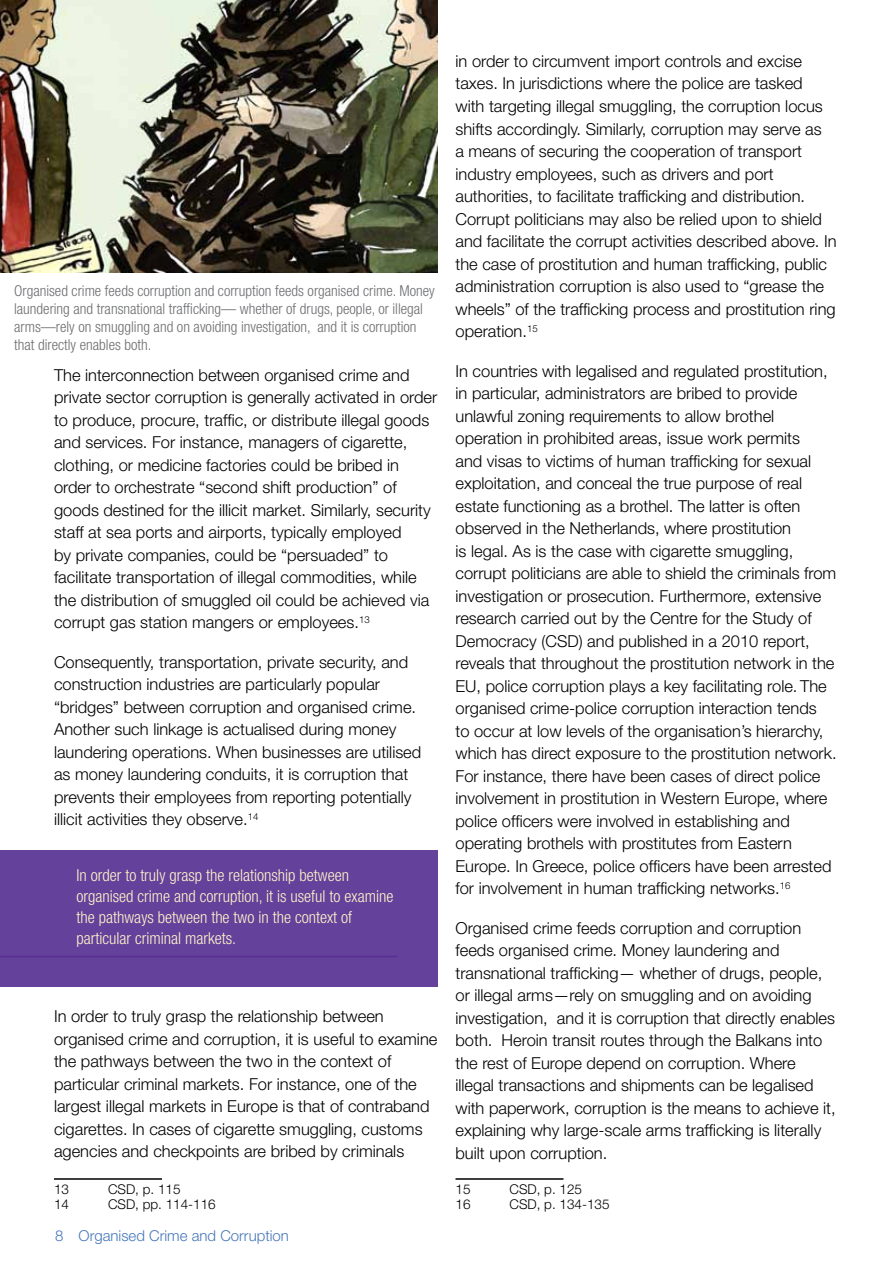
<style>
.page{position:relative;width:893px;height:1263px;background:#fff}
.page>*{position:absolute;margin:0;border:0;box-sizing:border-box;transform-origin:0 0}
.t1{font:300 16.5px/22.5px "Helvetica Neue";color:#000}
.t2{font:300 condensed 16.5px/21px "Helvetica Neue";color:#fff3cb}
.t3{font:300 condensed 15px/18px "Helvetica Neue";color:#6d6e71}
.t4{font:300 15px "Helvetica Neue";color:#4677b9}
.t5{font:300 13.5px "Helvetica Neue";color:#000}
</style>
<div class="page">
<hr style="left:54px;top:1178px;width:108px;height:2px;background:#000">
<hr style="left:455px;top:1178px;width:108px;height:2px;background:#000">
<div style="left:0;top:850px;width:437px;height:136px;background:#64419a"></div>
<hr style="left:0;top:956px;width:398px;height:1px;background:#582f92">
<img style="left:0;top:0;width:437px;height:272px">
<p class="t3" style="left:14px;top:281px;width:422px">Organised crime feeds corruption and corruption feeds organised crime. Money laundering and transnational trafficking— whether of drugs, people, or illegal arms—rely on smuggling and on avoiding investigation, and it is corruption that directly enables both.</p>
<p class="t1" style="left:54px;top:363px;width:385px">The interconnection between organised crime and private sector corruption is generally activated in order to produce, procure, traffic, or distribute illegal goods and services. For instance, managers of cigarette, clothing, or medicine factories could be bribed in order to orchestrate “second shift production” of goods destined for the illicit market. Similarly, security staff at sea ports and airports, typically employed<br>by private companies, could be “persuaded” to facilitate transportation of illegal commodities, while the distribution of smuggled oil could be achieved via corrupt gas station mangers or employees.<sup>13</sup></p>
<p class="t1" style="left:54px;top:650px;width:369px">Consequently, transportation, private security, and construction industries are particularly popular “bridges” between corruption and organised crime.<br>Another such linkage is actualised during money laundering operations. When businesses are utilised as money laundering conduits, it is corruption that prevents their employees from reporting potentially illicit activities they observe.<sup>14</sup></p>
<p class="t2" style="left:77px;top:864px;width:318px">In order to truly grasp the relationship between organised crime and corruption, it is useful to examine the pathways between the two in the context of particular criminal markets.</p>
<p class="t1" style="left:54px;top:1005px;width:385px">In order to truly grasp the relationship between organised crime and corruption, it is useful to examine the pathways between the two in the context of particular criminal markets. For instance, one of the largest illegal markets in Europe is that of contraband cigarettes. In cases of cigarette smuggling, customs agencies and checkpoints are bribed by criminals</p>
<p class="t5" style="left:54px;top:1181px;width:17px">13</p>
<p class="t5" style="left:108px;top:1181px;width:74px">CSD, p. 115</p>
<p class="t5" style="left:54px;top:1196px;width:17px">14</p>
<p class="t5" style="left:108px;top:1196px;width:109px">CSD, pp. 114-116</p>
<p class="t4" style="left:55px;top:1226px;width:235px">8 Organised Crime and Corruption</p>
<p class="t1" style="left:455px;top:50px;width:383px">in order to circumvent import controls and excise taxes. In jurisdictions where the police are tasked<br>with targeting illegal smuggling, the corruption locus shifts accordingly. Similarly, corruption may serve as<br>a means of securing the cooperation of transport industry employees, such as drivers and port authorities, to facilitate trafficking and distribution.<br>Corrupt politicians may also be relied upon to shield and facilitate the corrupt activities described above. In the case of prostitution and human trafficking, public administration corruption is also used to “grease the wheels” of the trafficking process and prostitution ring operation.<sup>15</sup></p>
<p class="t1" style="left:455px;top:359px;width:383px">In countries with legalised and regulated prostitution, in particular, administrators are bribed to provide unlawful zoning requirements to allow brothel operation in prohibited areas, issue work permits<br>and visas to victims of human trafficking for sexual exploitation, and conceal the true purpose of real estate functioning as a brothel. The latter is often observed in the Netherlands, where prostitution<br>is legal. As is the case with cigarette smuggling, corrupt politicians are able to shield the criminals from investigation or prosecution. Furthermore, extensive research carried out by the Centre for the Study of Democracy (CSD) and published in a 2010 report, reveals that throughout the prostitution network in the EU, police corruption plays a key facilitating role. The organised crime-police corruption interaction tends<br>to occur at low levels of the organisation’s hierarchy, which has direct exposure to the prostitution network.<br>For instance, there have been cases of direct police involvement in prostitution in Western Europe, where police officers were involved in establishing and operating brothels with prostitutes from Eastern Europe. In Greece, police officers have been arrested for involvement in human trafficking networks.<sup>16</sup></p>
<p class="t1" style="left:455px;top:916px;width:382px">Organised crime feeds corruption and corruption feeds organised crime. Money laundering and transnational trafficking— whether of drugs, people, or illegal arms—rely on smuggling and on avoiding investigation, and it is corruption that directly enables both. Heroin transit routes through the Balkans into the rest of Europe depend on corruption. Where illegal transactions and shipments can be legalised with paperwork, corruption is the means to achieve it, explaining why large-scale arms trafficking is literally built upon corruption.</p>
<p class="t5" style="left:455px;top:1181px;width:17px">15</p>
<p class="t5" style="left:509px;top:1181px;width:74px">CSD, p. 125</p>
<p class="t5" style="left:455px;top:1196px;width:17px">16</p>
<p class="t5" style="left:509px;top:1196px;width:102px">CSD, p. 134-135</p>
</div>
